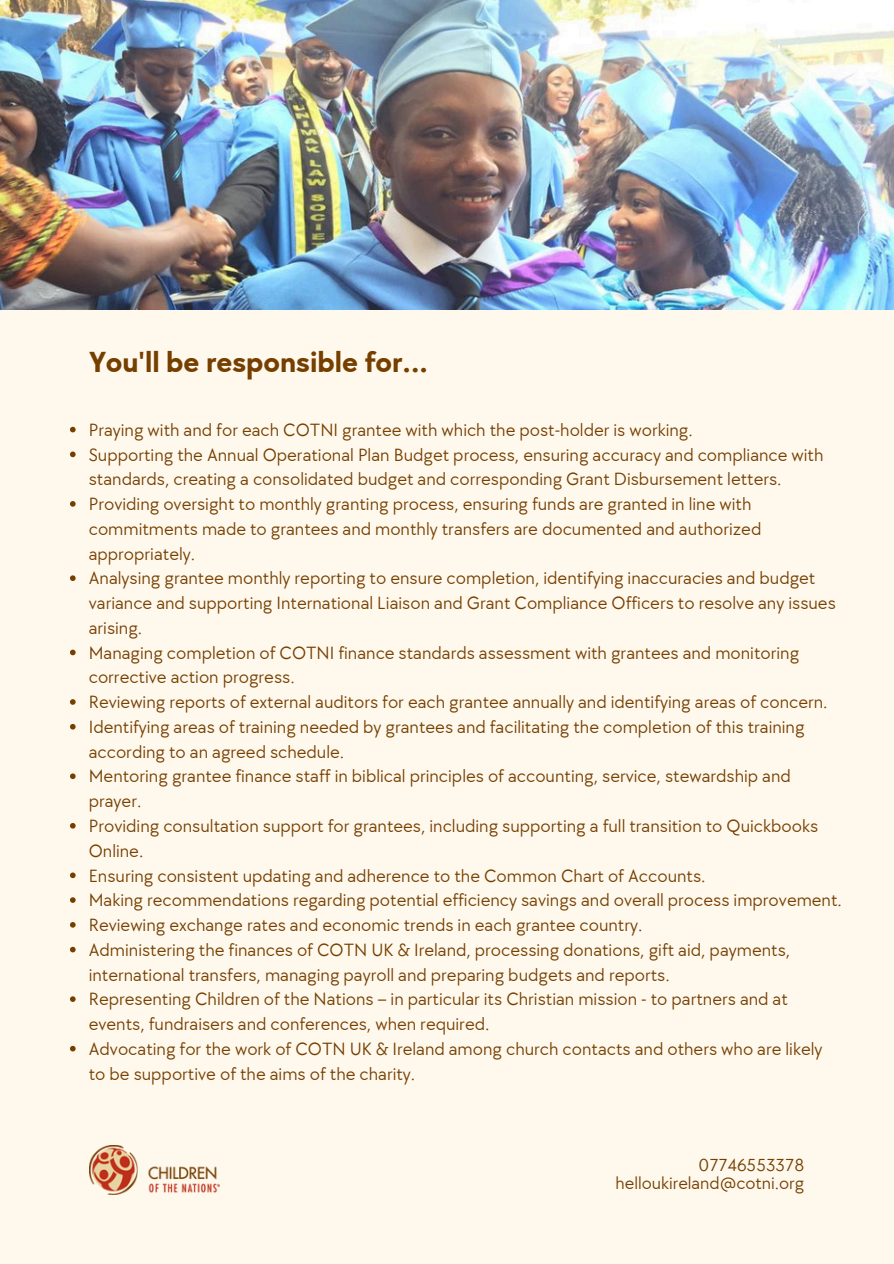
<style>
.page{position:relative;width:894px;height:1264px;background:#fff}
.page>*{position:absolute;margin:0;border:0;box-sizing:border-box;transform-origin:0 0}
.t1{font:700 30px "TT Chocolates";color:#753f00}
.t2{font:18.3px/24.8px "TT Chocolates";color:#753f00}
.t3{font:18px "TT Chocolates";color:#753f00}
</style>
<div class="page">
<div style="left:0;top:0;width:893px;height:1263px;background:#fff8ed"></div>
<img style="left:0;top:0;width:893px;height:309px">
<img style="left:89px;top:1145px;width:131px;height:49px">
<svg style="left:70px;top:427px;width:6px;height:5px"></svg>
<svg style="left:70px;top:451px;width:6px;height:6px"></svg>
<svg style="left:70px;top:501px;width:6px;height:5px"></svg>
<svg style="left:70px;top:575px;width:6px;height:6px"></svg>
<svg style="left:70px;top:649px;width:6px;height:6px"></svg>
<svg style="left:70px;top:699px;width:6px;height:5px"></svg>
<svg style="left:70px;top:724px;width:6px;height:5px"></svg>
<svg style="left:70px;top:773px;width:6px;height:6px"></svg>
<svg style="left:70px;top:823px;width:6px;height:5px"></svg>
<svg style="left:70px;top:872px;width:6px;height:6px"></svg>
<svg style="left:70px;top:897px;width:6px;height:5px"></svg>
<svg style="left:70px;top:922px;width:6px;height:5px"></svg>
<svg style="left:70px;top:946px;width:6px;height:6px"></svg>
<svg style="left:70px;top:996px;width:6px;height:5px"></svg>
<svg style="left:70px;top:1045px;width:6px;height:6px"></svg>
<p class="t1" style="left:89px;top:344px;width:340px">You'll be responsible for...</p>
<p class="t2" style="left:89px;top:418px;width:605px">Praying with and for each COTNI grantee with which the post-holder is working.</p>
<p class="t2" style="left:89px;top:442px;width:736px">Supporting the Annual Operational Plan Budget process, ensuring accuracy and compliance with standards, creating a consolidated budget and corresponding Grant Disbursement letters.</p>
<p class="t2" style="left:89px;top:492px;width:674px">Providing oversight to monthly granting process, ensuring funds are granted in line with commitments made to grantees and monthly transfers are documented and authorized appropriately.</p>
<p class="t2" style="left:89px;top:566px;width:748px">Analysing grantee monthly reporting to ensure completion, identifying inaccuracies and budget variance and supporting International Liaison and Grant Compliance Officers to resolve any issues arising.</p>
<p class="t2" style="left:89px;top:640px;width:711px">Managing completion of COTNI finance standards assessment with grantees and monitoring corrective action progress.</p>
<p class="t2" style="left:89px;top:690px;width:740px">Reviewing reports of external auditors for each grantee annually and identifying areas of concern.</p>
<p class="t2" style="left:89px;top:715px;width:717px">Identifying areas of training needed by grantees and facilitating the completion of this training according to an agreed schedule.</p>
<p class="t2" style="left:89px;top:764px;width:703px">Mentoring grantee finance staff in biblical principles of accounting, service, stewardship and prayer.</p>
<p class="t2" style="left:89px;top:814px;width:730px">Providing consultation support for grantees, including supporting a full transition to Quickbooks<br>Online.</p>
<p class="t2" style="left:89px;top:863px;width:618px">Ensuring consistent updating and adherence to the Common Chart of Accounts.</p>
<p class="t2" style="left:89px;top:888px;width:754px">Making recommendations regarding potential efficiency savings and overall process improvement.</p>
<p class="t2" style="left:89px;top:913px;width:555px">Reviewing exchange rates and economic trends in each grantee country.</p>
<h1 class="t2" style="left:89px;top:937px;width:702px">Administering the finances of COTN UK &amp; Ireland, processing donations, gift aid, payments, international transfers, managing payroll and preparing budgets and reports.</h1>
<p class="t2" style="left:89px;top:987px;width:700px">Representing Children of the Nations – in particular its Christian mission - to partners and at events, fundraisers and conferences, when required.</p>
<p class="t2" style="left:89px;top:1036px;width:735px">Advocating for the work of COTN UK &amp; Ireland among church contacts and others who are likely to be supportive of the aims of the charity.</p>
<p class="t3" style="left:698px;top:1154px;width:107px">07746553378</p>
<p class="t3" style="left:615px;top:1172px;width:190px">helloukireland@cotni.org</p>
</div>
